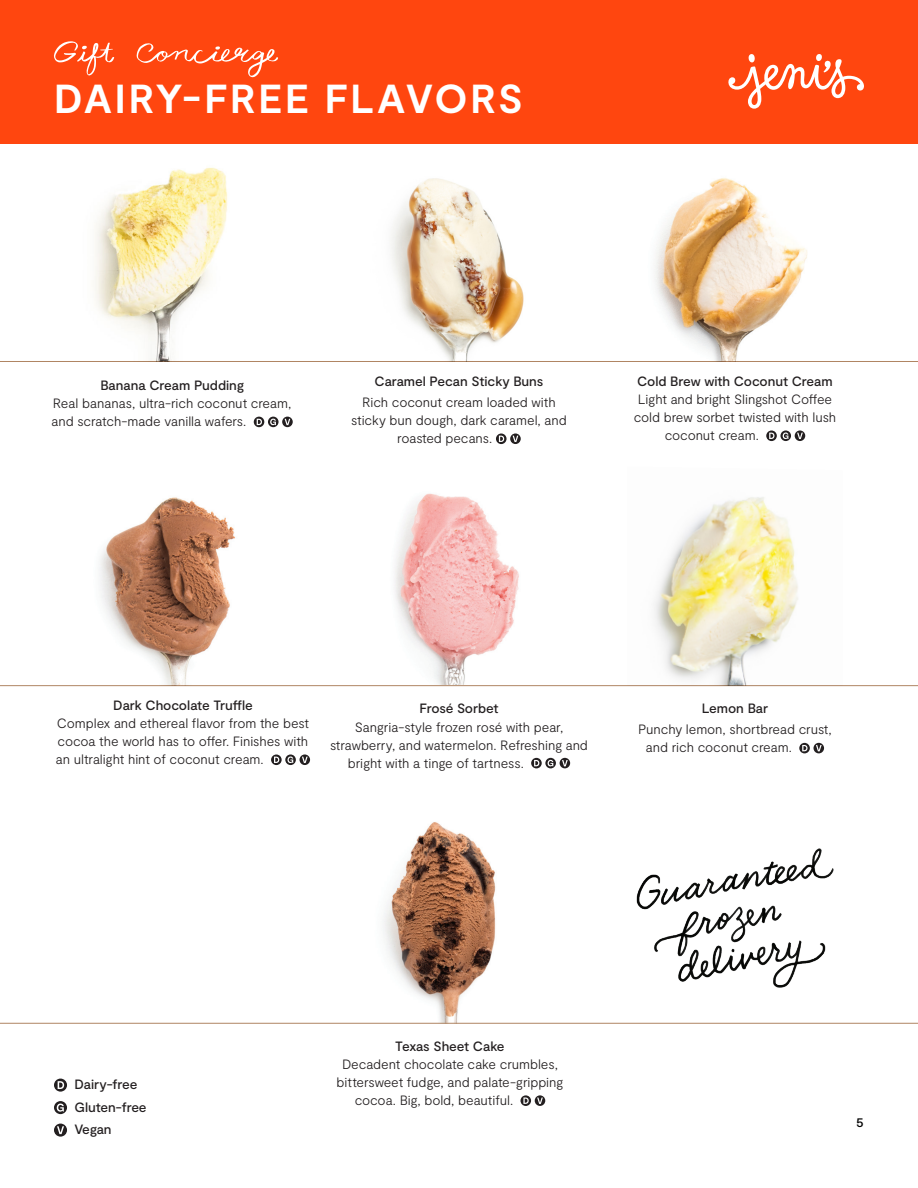
<style>
.page{position:relative;width:918px;height:1188px;background:#fff}
.page>*{position:absolute;margin:0;border:0;box-sizing:border-box;transform-origin:0 0}
.t1{font:700 40.5px "Moderat";letter-spacing:.06em;color:#fff}
.flavor_tag{font:300 13.5px/18px "Moderat";letter-spacing:-.01em;color:#231f20}
.flavor_nam{font:500 13.5px "Moderat";letter-spacing:-.005em;color:#231f20}
.t2{font:500 13.5px "Moderat";color:#000}
</style>
<div class="page">
<div style="left:0;top:0;width:918px;height:144px;background:#ff460f"></div>
<svg style="left:728px;top:54px;width:136px;height:55px"></svg>
<svg style="left:271px;top:754px;width:39px;height:11px"></svg>
<svg style="left:521px;top:1095px;width:24px;height:11px"></svg>
<svg style="left:766px;top:430px;width:39px;height:11px"></svg>
<svg style="left:799px;top:743px;width:25px;height:10px"></svg>
<svg style="left:496px;top:433px;width:25px;height:11px"></svg>
<svg style="left:531px;top:758px;width:39px;height:10px"></svg>
<hr style="left:0;top:361px;width:918px;height:1px;background:#b08563">
<hr style="left:0;top:685px;width:918px;height:1px;background:#b08563">
<svg style="left:54px;top:1079px;width:13px;height:13px"></svg>
<svg style="left:54px;top:1101px;width:13px;height:13px"></svg>
<svg style="left:54px;top:1124px;width:13px;height:13px"></svg>
<img style="left:391px;top:178px;width:133px;height:184px">
<img style="left:655px;top:178px;width:152px;height:184px">
<img style="left:99px;top:497px;width:136px;height:188px">
<img style="left:395px;top:493px;width:124px;height:192px">
<img style="left:627px;top:497px;width:216px;height:189px">
<img style="left:346px;top:822px;width:216px;height:201px">
<svg style="left:254px;top:417px;width:39px;height:10px"></svg>
<hr style="left:0;top:1023px;width:918px;height:1px;background:#b08563">
<img style="left:95px;top:167px;width:133px;height:195px">
<svg style="left:54px;top:41px;width:60px;height:35px"></svg>
<svg style="left:137px;top:43px;width:141px;height:34px"></svg>
<img style="left:636px;top:848px;width:198px;height:140px">
<p class="t1" style="left:54px;top:75px;width:470px">DAIRY-FREE FLAVORS</p>
<p class="flavor_nam" style="left:100px;top:378px;width:145px">Banana Cream Pudding</p>
<p class="flavor_tag" style="left:52px;top:395px;width:241px">Real bananas, ultra-rich coconut cream, and scratch-made vanilla wafers.</p>
<p class="flavor_nam" style="left:375px;top:373px;width:170px">Caramel Pecan Sticky Buns</p>
<p class="flavor_tag" style="left:362px;top:394px;width:195px">Rich coconut cream loaded with</p>
<p class="flavor_tag" style="left:351px;top:412px;width:217px">sticky bun dough, dark caramel, and</p>
<p class="flavor_tag" style="left:397px;top:430px;width:97px">roasted pecans.</p>
<p class="flavor_nam" style="left:637px;top:373px;width:197px">Cold Brew with Coconut Cream</p>
<p class="flavor_tag" style="left:638px;top:391px;width:196px">Light and bright Slingshot Coffee</p>
<p class="flavor_tag" style="left:634px;top:409px;width:204px">cold brew sorbet twisted with lush</p>
<p class="flavor_tag" style="left:665px;top:427px;width:96px">coconut cream.</p>
<p class="flavor_nam" style="left:113px;top:697px;width:141px">Dark Chocolate Truffle</p>
<p class="flavor_tag" style="left:56px;top:715px;width:255px;text-align:justify">Complex and ethereal flavor from the best cocoa the world has to offer. Finishes with an ultralight hint of coconut cream.</p>
<p class="flavor_nam" style="left:419px;top:701px;width:81px">Frosé Sorbet</p>
<p class="flavor_tag" style="left:355px;top:718px;width:210px">Sangria-style frozen rosé with pear,</p>
<p class="flavor_tag" style="left:330px;top:736px;width:259px">strawberry, and watermelon. Refreshing and</p>
<p class="flavor_tag" style="left:348px;top:754px;width:178px">bright with a tinge of tartness.</p>
<p class="flavor_nam" style="left:702px;top:701px;width:68px">Lemon Bar</p>
<p class="flavor_tag" style="left:646px;top:721px;width:187px;text-indent:-8px">Punchy lemon, shortbread crust, and rich coconut cream.</p>
<p class="flavor_nam" style="left:74px;top:1076px;width:65px">Dairy-free</p>
<p class="flavor_nam" style="left:74px;top:1099px;width:74px">Gluten-free</p>
<p class="flavor_nam" style="left:74px;top:1121px;width:39px">Vegan</p>
<p class="flavor_nam" style="left:395px;top:1038px;width:111px">Texas Sheet Cake</p>
<p class="flavor_tag" style="left:342px;top:1056px;width:217px">Decadent chocolate cake crumbles,</p>
<p class="flavor_tag" style="left:337px;top:1074px;width:228px">bittersweet fudge, and palate-gripping</p>
<p class="flavor_tag" style="left:355px;top:1092px;width:160px">cocoa. Big, bold, beautiful.</p>
<p class="t2" style="left:856px;top:1114px;width:9px">5</p>
</div>
